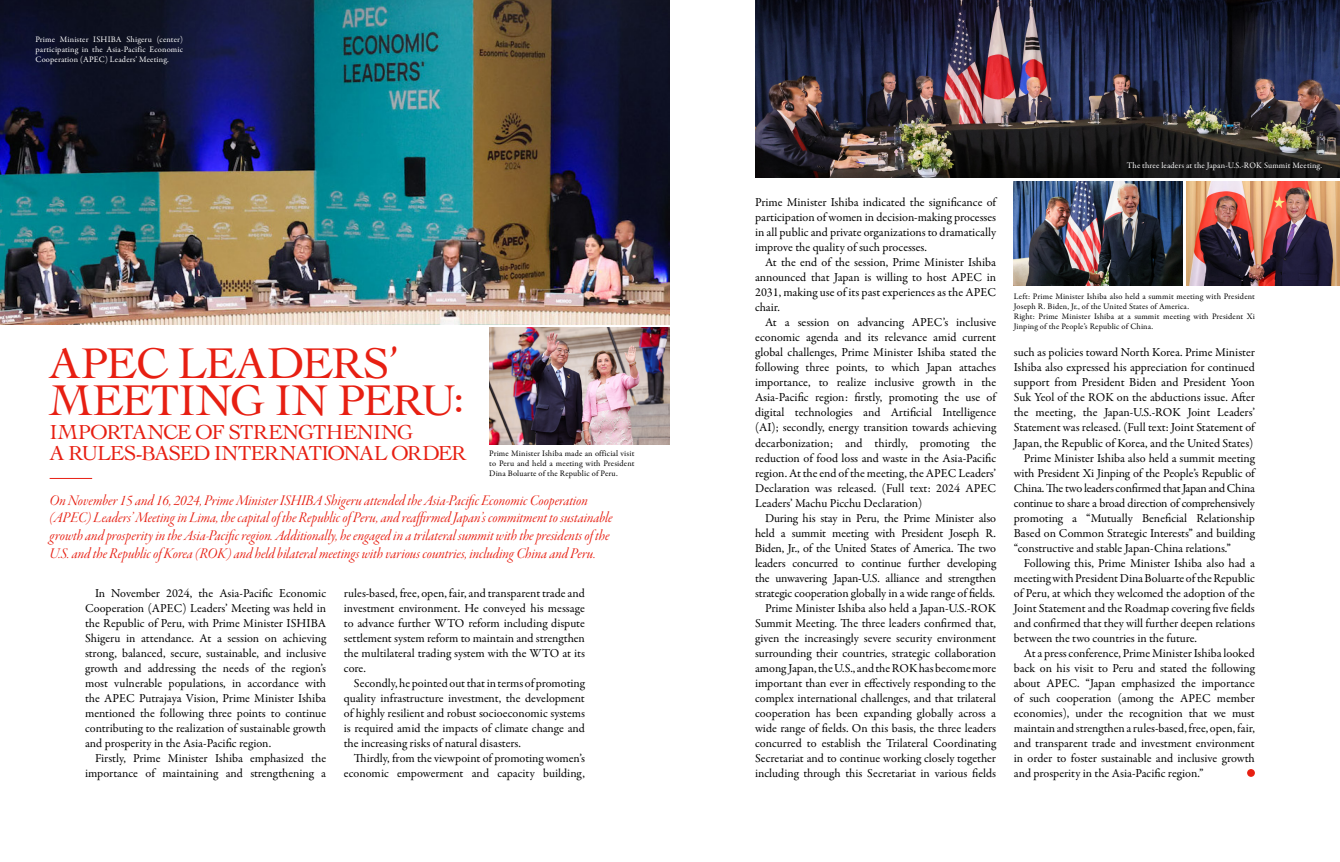
<style>
.page{position:relative;width:1340px;height:862px;background:#fff}
.page>*{position:absolute;margin:0;border:0;box-sizing:border-box;transform-origin:0 0}
.t1{font:45px/37.5px "Cochin";letter-spacing:-.035em;color:#e71f12}
.t2{font:21.25px "Cochin";letter-spacing:-.055em;color:#e71f12}
.t3{font:15.62px/17.8px "Garamond Premr Pro It Disp";color:#e71f12}
.t4{font:12.25px/15px "Garamond Premr Pro";letter-spacing:-.005em;color:#000;text-align:justify}
.t5{font:8.5px/10px "Garamond Premr Pro";letter-spacing:.02em;color:#000}
.t6{font:8.5px/10px "Garamond Premr Pro";letter-spacing:.02em;color:#fff;text-align:justify}
</style>
<div class="page">
<img style="left:0;top:0;width:670px;height:324px">
<img style="left:489px;top:327px;width:181px;height:117px">
<img style="left:755px;top:0;width:584px;height:178px">
<svg style="left:1247px;top:768px;width:7px;height:8px"></svg>
<hr style="left:50px;top:478px;width:42px;height:1px;background:#e71f12">
<img style="left:1013px;top:181px;width:169px;height:104px">
<img style="left:1186px;top:181px;width:153px;height:104px">
<p class="t6" style="left:35px;top:34px;width:149px">Prime Minister ISHIBA Shigeru (center) participating in the Asia-Pacific Economic Cooperation (APEC) Leaders’ Meeting.</p>
<p class="t1" style="left:49px;top:342px;width:418px">APEC LEADERS’<br>MEETING IN PERU:</p>
<p class="t2" style="left:50px;top:418px;width:365px">IMPORTANCE OF STRENGTHENING</p>
<p class="t2" style="left:50px;top:438px;width:418px">A RULES-BASED INTERNATIONAL ORDER</p>
<p class="t5" style="left:489px;top:448px;width:147px;text-align:justify">Prime Minister Ishiba made an official visit to Peru and held a meeting with President Dina Boluarte of the Republic of Peru.</p>
<p class="t3" style="left:50px;top:491px;width:564px">On November 15 and 16, 2024, Prime Minister ISHIBA Shigeru attended the Asia-Pacific Economic Cooperation (APEC) Leaders’ Meeting in Lima, the capital of the Republic of Peru, and reaffirmed Japan’s commitment to sustainable growth and prosperity in the Asia-Pacific region. Additionally, he engaged in a trilateral summit with the presidents of the U.S. and the Republic of Korea (ROK) and held bilateral meetings with various countries, including China and Peru.</p>
<p class="t4" style="left:85px;top:585px;width:242px;text-indent:10px">In November 2024, the Asia-Pacific Economic Cooperation (APEC) Leaders’ Meeting was held in the Republic of Peru, with Prime Minister ISHIBA Shigeru in attendance. At a session on achieving strong, balanced, secure, sustainable, and inclusive growth and addressing the needs of the region’s most vulnerable populations, in accordance with the APEC Putrajaya Vision, Prime Minister Ishiba mentioned the following three points to continue contributing to the realization of sustainable growth and prosperity in the Asia-Pacific region.</p>
<p class="t4" style="left:85px;top:750px;width:242px;text-align:right">Firstly, Prime Minister Ishiba emphasized the importance of maintaining and strengthening a</p>
<p class="t4" style="left:344px;top:585px;width:242px">rules-based, free, open, fair, and transparent trade and investment environment. He conveyed his message to advance further WTO reform including dispute settlement system reform to maintain and strengthen the multilateral trading system with the WTO at its core.</p>
<p class="t4" style="left:344px;top:675px;width:242px;text-indent:10px">Secondly, he pointed out that in terms of promoting quality infrastructure investment, the development of highly resilient and robust socioeconomic systems is required amid the impacts of climate change and the increasing risks of natural disasters.</p>
<p class="t4" style="left:344px;top:750px;width:242px;text-align:right">Thirdly, from the viewpoint of promoting women’s economic empowerment and capacity building,</p>
<p class="t4" style="left:755px;top:195px;width:242px">Prime Minister Ishiba indicated the significance of participation of women in decision-making processes in all public and private organizations to dramatically improve the quality of such processes.</p>
<p class="t4" style="left:755px;top:255px;width:242px;text-indent:10px">At the end of the session, Prime Minister Ishiba announced that Japan is willing to host APEC in 2031, making use of its past experiences as the APEC chair.</p>
<p class="t4" style="left:755px;top:315px;width:242px;text-indent:10px">At a session on advancing APEC’s inclusive economic agenda and its relevance amid current global challenges, Prime Minister Ishiba stated the following three points, to which Japan attaches importance, to realize inclusive growth in the Asia-Pacific region: firstly, promoting the use of digital technologies and Artificial Intelligence (AI); secondly, energy transition towards achieving decarbonization; and thirdly, promoting the reduction of food loss and waste in the Asia-Pacific region. At the end of the meeting, the APEC Leaders’ Declaration was released. (Full text: 2024 APEC Leaders’ Machu Picchu Declaration)</p>
<p class="t4" style="left:755px;top:510px;width:242px;text-indent:10px">During his stay in Peru, the Prime Minister also held a summit meeting with President Joseph R.<br>Biden, Jr., of the United States of America. The two leaders concurred to continue further developing the unwavering Japan-U.S. alliance and strengthen strategic cooperation globally in a wide range of fields.</p>
<p class="t4" style="left:755px;top:600px;width:242px;text-indent:10px">Prime Minister Ishiba also held a Japan-U.S.-ROK Summit Meeting. The three leaders confirmed that, given the increasingly severe security environment surrounding their countries, strategic collaboration among Japan, the U.S., and the ROK has become more important than ever in effectively responding to the complex international challenges, and that trilateral cooperation has been expanding globally across a wide range of fields. On this basis, the three leaders concurred to establish the Trilateral Coordinating Secretariat and to continue working closely together including through this Secretariat in various fields</p>
<p class="t6" style="left:1126px;top:160px;width:197px">The three leaders at the Japan-U.S.-ROK Summit Meeting.</p>
<p class="t5" style="left:1013px;top:291px;width:242px">Left: Prime Minister Ishiba also held a summit meeting with President<br>Joseph R. Biden, Jr., of the United States of America.</p>
<p class="t5" style="left:1013px;top:311px;width:242px">Right: Prime Minister Ishiba at a summit meeting with President Xi<br>Jinping of the People’s Republic of China.</p>
<p class="t4" style="left:1013px;top:345px;width:242px">such as policies toward North Korea. Prime Minister Ishiba also expressed his appreciation for continued support from President Biden and President Yoon Suk Yeol of the ROK on the abductions issue. After the meeting, the Japan-U.S.-ROK Joint Leaders’ Statement was released. (Full text: Joint Statement of Japan, the Republic of Korea, and the United States)</p>
<p class="t4" style="left:1013px;top:450px;width:242px;text-indent:10px">Prime Minister Ishiba also held a summit meeting with President Xi Jinping of the People’s Republic of China. The two leaders confirmed that Japan and China continue to share a broad direction of comprehensively promoting a “Mutually Beneficial Relationship Based on Common Strategic Interests” and building “constructive and stable Japan-China relations.”</p>
<p class="t4" style="left:1013px;top:555px;width:242px;text-indent:10px">Following this, Prime Minister Ishiba also had a meeting with President Dina Boluarte of the Republic of Peru, at which they welcomed the adoption of the Joint Statement and the Roadmap covering five fields and confirmed that they will further deepen relations between the two countries in the future.</p>
<p class="t4" style="left:1013px;top:645px;width:242px;text-indent:10px">At a press conference, Prime Minister Ishiba looked back on his visit to Peru and stated the following about APEC. “Japan emphasized the importance of such cooperation (among the APEC member economies), under the recognition that we must maintain and strengthen a rules-based, free, open, fair, and transparent trade and investment environment in order to foster sustainable and inclusive growth and prosperity in the Asia-Pacific region.”</p>
</div>
